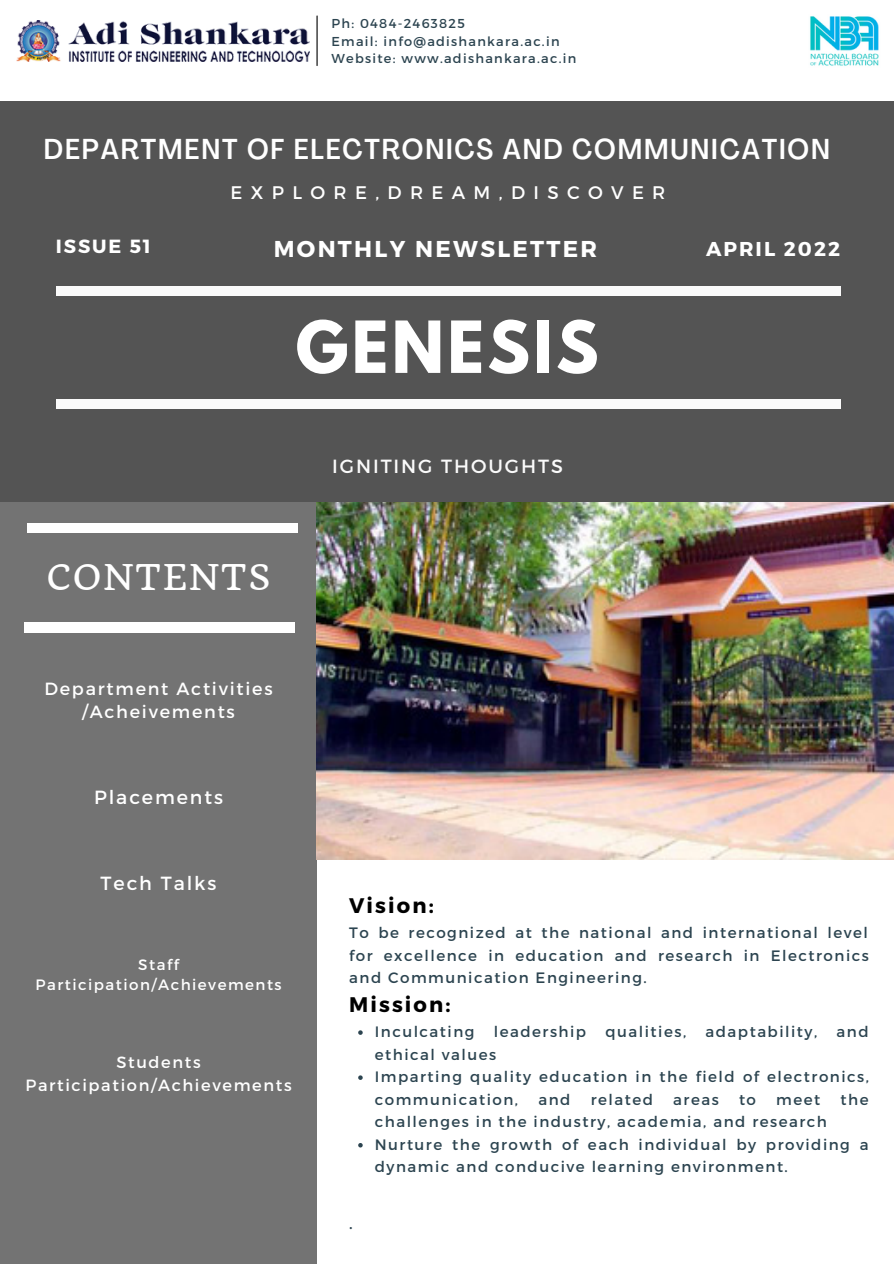
<style>
.page{position:relative;width:894px;height:1264px;background:#fff}
.page>*{position:absolute;margin:0;border:0;box-sizing:border-box;transform-origin:0 0}
.t1{font:700 63.45px "League Spartan";letter-spacing:.05em;color:#fff}
.t2{font:34.65px "Quando";letter-spacing:.05em;color:#fff}
.t3{font:500 condensed 28.35px "Agrandir";letter-spacing:.065em;color:#fff}
.t4{font:700 22.95px "Montserrat";letter-spacing:.1em;color:#fff}
.t5{font:700 21px "Montserrat";letter-spacing:.1em;color:#000}
.t6{font:700 20.1px "Montserrat";letter-spacing:.1em;color:#fff}
.t7{font:19.05px "Montserrat";letter-spacing:.1em;color:#fff}
.t8{font:19.05px "Montserrat";letter-spacing:.1em;color:#fafafa}
.t9{font:700 19.05px "Montserrat";letter-spacing:.1em;color:#fff}
.t10{font:18.15px "Montserrat";letter-spacing:.455em;color:#fff}
.t11{font:17.7px/23.7px "Montserrat";letter-spacing:.1em;color:#fff;text-align:center}
.t12{font:16.5px "Montserrat";color:#2c4450}
.t13{font:16.2px/22.5px "Montserrat";letter-spacing:.1em;color:#fff;text-align:center}
.t14{font:15px/22.5px "Montserrat";letter-spacing:.1em;color:#2c4450}
.t15{font:15px/20.2px "Montserrat";letter-spacing:.1em;color:#fff;text-align:center}
.t16{font:12.9px "Montserrat";letter-spacing:.1em;color:#2c4450}
</style>
<div class="page">
<div style="left:0;top:101px;width:893px;height:401px;background:#545454"></div>
<div style="left:56px;top:287px;width:784px;height:9px;background:#fafafa"></div>
<div style="left:56px;top:399px;width:784px;height:9px;background:#fafafa"></div>
<div style="left:0;top:502px;width:316px;height:761px;background:#737373"></div>
<div style="left:28px;top:523px;width:270px;height:9px;background:#fff"></div>
<div style="left:24px;top:623px;width:271px;height:9px;background:#fff"></div>
<img style="left:17px;top:21px;width:292px;height:40px">
<img style="left:810px;top:16px;width:69px;height:50px">
<hr style="left:316px;top:16px;width:1px;height:50px;background:#000">
<img style="left:316px;top:502px;width:577px;height:357px">
<svg style="left:358px;top:1030px;width:4px;height:4px"></svg>
<svg style="left:358px;top:1075px;width:4px;height:4px"></svg>
<svg style="left:358px;top:1143px;width:4px;height:4px"></svg>
<p class="t16" style="left:331px;top:15px;width:135px">Ph: 0484-2463825</p>
<p class="t16" style="left:331px;top:33px;width:229px">Email: info@adishankara.ac.in</p>
<p class="t16" style="left:331px;top:50px;width:246px">Website: www.adishankara.ac.in</p>
<p class="t3" style="left:44px;top:138px;width:787px">DEPARTMENT OF ELECTRONICS AND COMMUNICATION</p>
<p class="t9" style="left:56px;top:234px;width:96px">ISSUE 51</p>
<p class="t10" style="left:230px;top:181px;width:436px">EXPLORE,DREAM,DISCOVER</p>
<p class="t4" style="left:274px;top:234px;width:325px">MONTHLY NEWSLETTER</p>
<p class="t6" style="left:705px;top:235px;width:136px">APRIL 2022</p>
<p class="t1" style="left:295px;top:316px;width:304px">GENESIS</p>
<p class="t8" style="left:332px;top:454px;width:232px">IGNITING THOUGHTS</p>
<p class="t2" style="left:46px;top:555px;width:226px">CONTENTS</p>
<p class="t11" style="left:44px;top:675px;width:230px">Department Activities /Acheivements</p>
<p class="t7" style="left:94px;top:784px;width:130px">Placements</p>
<p class="t7" style="left:101px;top:870px;width:117px">Tech Talks</p>
<p class="t15" style="left:35px;top:953px;width:248px">Staff<br>Participation/Achievements</p>
<p class="t13" style="left:25px;top:1050px;width:268px">Students<br>Participation/Achievements</p>
<p class="t5" style="left:349px;top:892px;width:86px">Vision:</p>
<p class="t14" style="left:349px;top:920px;width:521px;text-align:justify">To be recognized at the national and international level for excellence in education and research in Electronics and Communication Engineering.</p>
<p class="t5" style="left:349px;top:991px;width:103px">Mission:</p>
<p class="t12" style="left:349px;top:1211px;width:5px">.</p>
<p class="t14" style="left:374px;top:1019px;width:101px">Inculcating</p>
<p class="t14" style="left:493px;top:1019px;width:94px">leadership</p>
<p class="t14" style="left:605px;top:1019px;width:82px">qualities,</p>
<p class="t14" style="left:705px;top:1019px;width:113px">adaptability,</p>
<p class="t14" style="left:836px;top:1019px;width:34px">and</p>
<p class="t14" style="left:374px;top:1042px;width:123px">ethical values</p>
<p class="t14" style="left:374px;top:1064px;width:495px">Imparting quality education in the field of electronics, communication,</p>
<p class="t14" style="left:538px;top:1087px;width:34px">and</p>
<p class="t14" style="left:590px;top:1087px;width:64px">related</p>
<p class="t14" style="left:673px;top:1087px;width:47px">areas</p>
<p class="t14" style="left:738px;top:1087px;width:19px">to</p>
<p class="t14" style="left:776px;top:1087px;width:46px">meet</p>
<p class="t14" style="left:840px;top:1087px;width:30px">the</p>
<p class="t14" style="left:374px;top:1109px;width:453px">challenges in the industry, academia, and research</p>
<p class="t14" style="left:374px;top:1132px;width:495px">Nurture the growth of each individual by providing a dynamic and conducive learning environment.</p>
</div>
